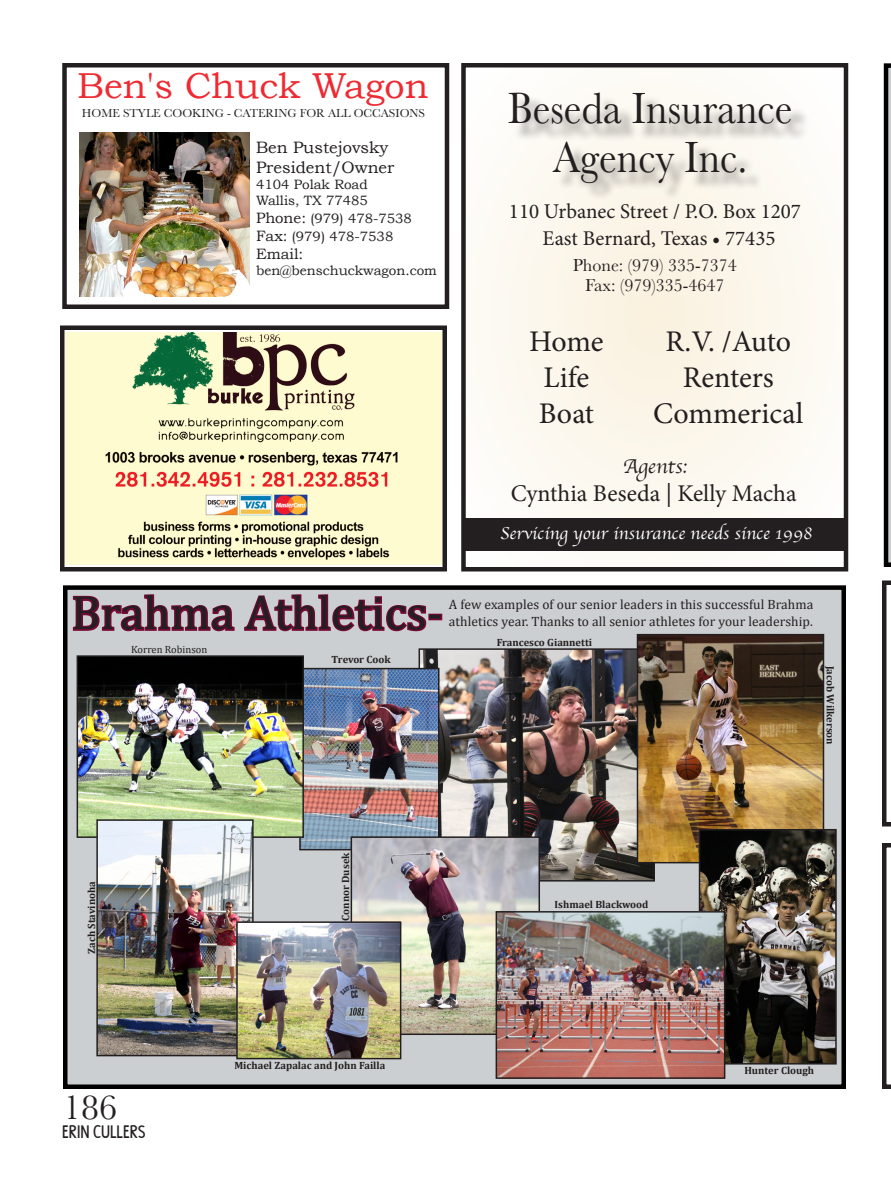
<style>
.page{position:relative;width:891px;height:1188px;background:#fff}
.page>*{position:absolute;margin:0;border:0;box-sizing:border-box;transform-origin:0 0}
.t1{font:48px "Cambria";letter-spacing:.005em;color:#231f20}
.t2{font:45.3px/48.6px "Baskerville";color:#231f20;text-align:center;scale:.89 1}
.t3{font:36px "Bookman Old Style";color:#ee2b32}
.t4{font:36px "Baskerville";color:#231f20}
.t5{font:30px/36px "Minion Pro";color:#231f20;text-align:center}
.t6{font:24px "Minion Pro";color:#231f20}
.t7{font:21px/26.4px "Minion Pro";color:#231f20;text-align:center}
.t8{font:21px "Apple Chancery";color:#231f20}
.t9{font:18px "Apple Chancery";color:#fff}
.t10{font:18px/20.5px "Baskerville";color:#231f20;text-align:center}
.t11{font:700 18px "HYPE";color:#231f20}
.t12{font:16.5px/19.8px "Bookman Old Style";color:#231f20}
.t13{font:15px "Bookman Old Style";color:#231f20}
.t14{font:13.5px/16.2px "Cambria";letter-spacing:.005em;color:#231f20}
.t15{font:13.5px/16.2px "Bookman Old Style";color:#231f20}
.t16{font:12px "Baskerville";color:#231f20}
.t17{font:700 10.5px "Cambria";color:#231f20}
.t18{font:10.5px "Cambria";color:#231f20}
.s1{font-size:15px}
</style>
<div class="page">
<svg style="left:466px;top:84px;width:377px;height:435px;fill:#fcf8ef"></svg>
<div style="left:62px;top:63px;width:387px;height:246px;border:4px solid #231f20"></div>
<div style="left:461px;top:63px;width:387px;height:509px;border:4px solid #231f20"></div>
<div style="left:60px;top:326px;width:387px;height:246px;border:4px solid #231f20"></div>
<svg style="left:882px;top:580px;width:9px;height:246px"></svg>
<svg style="left:882px;top:843px;width:9px;height:246px"></svg>
<div style="left:512px;top:95px;width:298px;height:106px;background:#231f20;opacity:.35"></div>
<img style="left:79px;top:132px;width:170px;height:165px">
<img style="left:65px;top:332px;width:377px;height:233px">
<svg style="left:884px;top:63px;width:7px;height:504px;background:#4d4e4f"></svg>
<div style="left:63px;top:585px;width:783px;height:504px;background:#cccfd1;border:4px solid #000"></div>
<svg style="left:72px;top:594px;width:163px;height:38px"></svg>
<svg style="left:244px;top:594px;width:185px;height:38px"></svg>
<div style="left:428px;top:614px;width:14px;height:6px;border:3px solid #760935"></div>
<img style="left:422px;top:651px;width:230px;height:228px">
<img style="left:302px;top:671px;width:135px;height:176px">
<div style="left:299px;top:668px;width:141px;height:182px;border:2px solid #231f20"></div>
<img style="left:640px;top:637px;width:181px;height:223px">
<div style="left:637px;top:634px;width:187px;height:229px;border:2px solid #231f20"></div>
<img style="left:702px;top:832px;width:132px;height:230px">
<div style="left:699px;top:829px;width:138px;height:236px;border:2px solid #231f20"></div>
<img style="left:80px;top:658px;width:221px;height:177px">
<div style="left:77px;top:655px;width:227px;height:183px;border:2px solid #231f20"></div>
<img style="left:354px;top:839px;width:183px;height:193px">
<div style="left:351px;top:836px;width:189px;height:199px;border:2px solid #231f20"></div>
<img style="left:99px;top:822px;width:152px;height:231px">
<div style="left:96px;top:819px;width:158px;height:237px;border:2px solid #231f20"></div>
<img style="left:499px;top:914px;width:223px;height:162px">
<div style="left:496px;top:911px;width:229px;height:168px;border:2px solid #231f20"></div>
<img style="left:239px;top:924px;width:159px;height:132px">
<div style="left:236px;top:921px;width:165px;height:138px;border:2px solid #231f20"></div>
<div style="left:464px;top:519px;width:384px;height:32px;background:#231f20"></div>
<h3 class="t3" style="left:77px;top:65px;width:353px">Ben's Chuck Wagon</h3>
<p class="t16" style="left:82px;top:105px;width:345px">HOME STYLE COOKING - CATERING FOR ALL OCCASIONS</p>
<h3 class="t12" style="left:256px;top:137px;width:140px">Ben Pustejovsky<br>President/Owner</h3>
<p class="t15" style="left:256px;top:176px;width:113px">4104 Polak Road<br>Wallis, TX 77485</p>
<p class="t15" style="left:256px;top:209px;width:157px;line-height:18px"><span class="s1">Phone:</span> (979) 478-7538<br><span class="s1">Fax:</span> (979) 478-7538</p>
<h3 class="t13" style="left:256px;top:245px;width:49px">Email:</h3>
<p class="t15" style="left:256px;top:263px;width:182px">ben@benschuckwagon.com</p>
<h2 class="t2" style="left:508px;top:85px;width:322px">Beseda Insurance<br>Agency Inc.</h2>
<h3 class="t7" style="left:509px;top:198px;width:294px">110 Urbanec Street / P.O. Box 1207<br>East Bernard, Texas • 77435</h3>
<h3 class="t10" style="left:573px;top:255px;width:165px">Phone: (979) 335-7374<br>Fax: (979)335-4647</h3>
<h3 class="t5" style="left:529px;top:323px;width:76px">Home<br>Life<br>Boat</h3>
<h3 class="t5" style="left:653px;top:323px;width:152px">R.V. /Auto<br>Renters<br>Commerical</h3>
<h3 class="t8" style="left:623px;top:449px;width:65px">Agents:</h3>
<h3 class="t6" style="left:511px;top:478px;width:287px">Cynthia Beseda | Kelly Macha</h3>
<h3 class="t9" style="left:500px;top:519px;width:314px">Servicing your insurance needs since 1998</h3>
<h1 class="t1" style="left:72px;top:585px;width:373px">Brahma Athletics-</h1>
<p class="t14" style="left:449px;top:597px;width:366px">A few examples of our senior leaders in this successful Brahma athletics year. Thanks to all senior athletes for your leadership.</p>
<p class="t18" style="left:131px;top:643px;width:78px">Korren Robinson</p>
<p class="t17" style="left:332px;top:652px;width:60px">Trevor Cook</p>
<p class="t17" style="left:497px;top:635px;width:97px">Francesco Giannetti</p>
<p class="t17" style="left:838px;top:666px;width:80px;rotate:90deg">Jacob Wilkerson</p>
<p class="t17" style="left:84px;top:954px;width:74px;rotate:-90deg">Zach Stavinoha</p>
<h3 class="t4" style="left:63px;top:1085px;width:55px">186</h3>
<h3 class="t11" style="left:62px;top:1123px;width:85px">ERIN CULLERS</h3>
<p class="t17" style="left:338px;top:921px;width:70px;rotate:-90deg">Connor Dusek</p>
<p class="t17" style="left:234px;top:1058px;width:152px">Michael Zapalac and John Failla</p>
<p class="t17" style="left:555px;top:897px;width:95px">Ishmael Blackwood</p>
<p class="t17" style="left:744px;top:1063px;width:71px">Hunter Clough</p>
</div>
